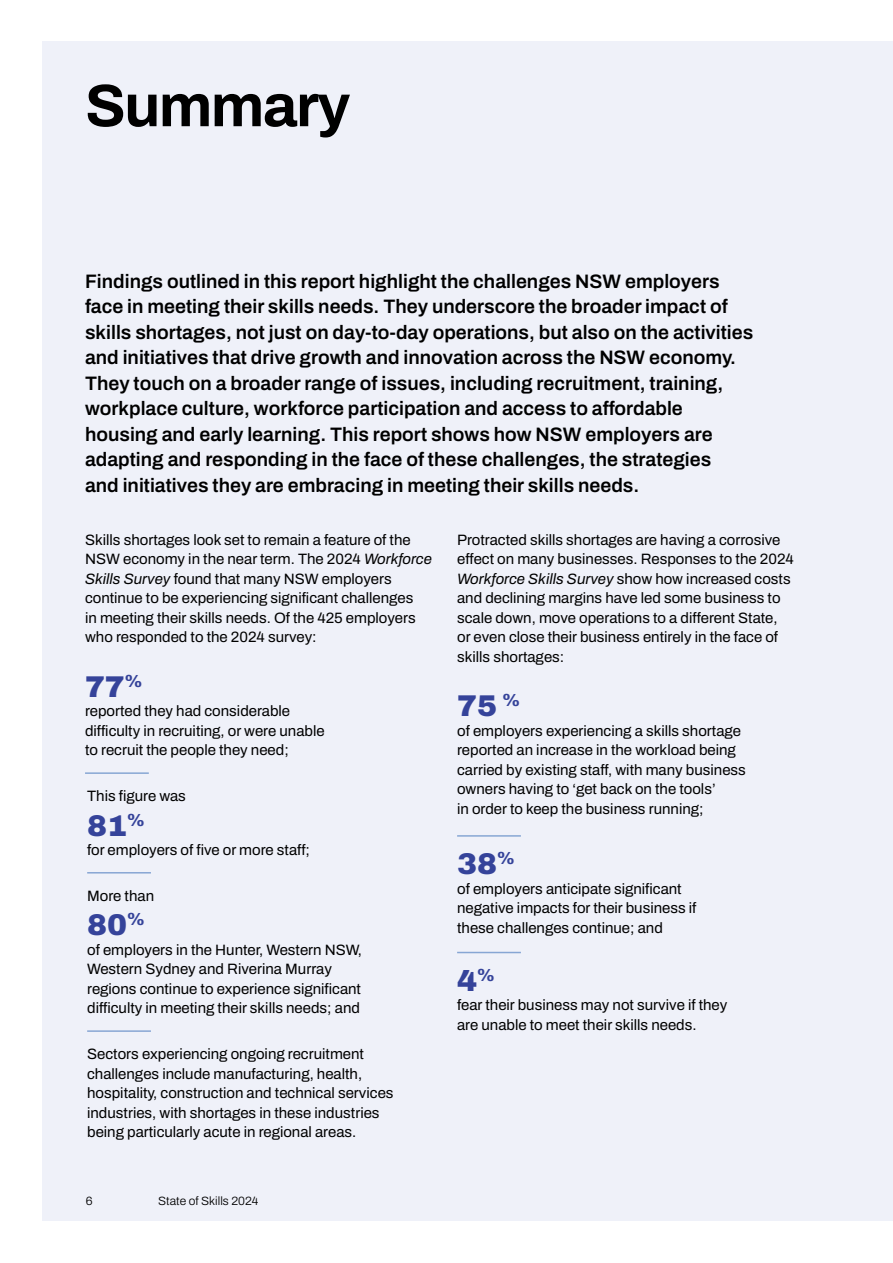
<style>
.page{position:relative;width:893px;height:1263px;background:#fff}
.page>*{position:absolute;margin:0;border:0;box-sizing:border-box;transform-origin:0 0}
.t1{font:700 60px "Archivo";letter-spacing:-.025em;color:#000}
.t2{font:900 30px "Archivo";color:#35439a}
.t3{font:600 19.5px/25.5px "Archivo";color:#000}
.t4{font:15px/19.5px "Archivo";color:#000}
.t5{font:300 12px "Archivo";color:#000}
.s1{font-style:italic}
</style>
<div class="page">
<div style="left:43px;top:41px;width:850px;height:1179px;background:#eff1f9"></div>
<hr style="left:457px;top:835px;width:64px;height:2px;background:#87a6d4">
<hr style="left:457px;top:952px;width:64px;height:1px;background:#87a6d4">
<hr style="left:85px;top:772px;width:64px;height:2px;background:#87a6d4">
<hr style="left:87px;top:872px;width:64px;height:1px;background:#87a6d4">
<hr style="left:87px;top:1030px;width:64px;height:2px;background:#87a6d4">
<h1 class="t1" style="left:85px;top:61px;width:267px">Summary</h1>
<p class="t3" style="left:85px;top:268px;width:670px">Findings outlined in this report highlight the challenges NSW employers face in meeting their skills needs. They underscore the broader impact of skills shortages, not just on day-to-day operations, but also on the activities and initiatives that drive growth and innovation across the NSW economy.<br>They touch on a broader range of issues, including recruitment, training, workplace culture, workforce participation and access to affordable housing and early learning. This report shows how NSW employers are adapting and responding in the face of these challenges, the strategies<br>and initiatives they are embracing in meeting their skills needs.</p>
<p class="t4" style="left:85px;top:530px;width:348px">Skills shortages look set to remain a feature of the NSW economy in the near term. The 2024 <span class="s1">Workforce Skills Survey</span> found that many NSW employers continue to be experiencing significant challenges<br>in meeting their skills needs. Of the 425 employers who responded to the 2024 survey:</p>
<p class="t4" style="left:457px;top:530px;width:338px">Protracted skills shortages are having a corrosive effect on many businesses. Responses to the 2024<br><span class="s1">Workforce Skills Survey</span> show how increased costs and declining margins have led some business to scale down, move operations to a different State, or even close their business entirely in the face of skills shortages:</p>
<h2 class="t2" style="left:85px;top:664px;width:59px">77<sup>%</sup></h2>
<p class="t4" style="left:85px;top:701px;width:241px">reported they had considerable difficulty in recruiting, or were unable to recruit the people they need;</p>
<p class="t4" style="left:87px;top:786px;width:100px">This figure was</p>
<h2 class="t2" style="left:87px;top:803px;width:59px">81<sup>%</sup></h2>
<p class="t4" style="left:87px;top:840px;width:224px">for employers of five or more staff;</p>
<p class="t4" style="left:87px;top:886px;width:68px">More than</p>
<h2 class="t2" style="left:87px;top:902px;width:59px">80<sup>%</sup></h2>
<p class="t4" style="left:87px;top:940px;width:276px">of employers in the Hunter, Western NSW, Western Sydney and Riverina Murray regions continue to experience significant difficulty in meeting their skills needs; and</p>
<p class="t4" style="left:87px;top:1044px;width:308px">Sectors experiencing ongoing recruitment challenges include manufacturing, health, hospitality, construction and technical services industries, with shortages in these industries being particularly acute in regional areas.</p>
<p class="t5" style="left:86px;top:1191px;width:8px">6</p>
<p class="t5" style="left:158px;top:1191px;width:102px">State of Skills 2024</p>
<h2 class="t2" style="left:457px;top:684px;width:64px">75 <sup>%</sup></h2>
<p class="t4" style="left:457px;top:721px;width:290px">of employers experiencing a skills shortage reported an increase in the workload being carried by existing staff, with many business owners having to ‘get back on the tools’<br>in order to keep the business running;</p>
<h2 class="t2" style="left:457px;top:841px;width:59px">38<sup>%</sup></h2>
<p class="t4" style="left:457px;top:879px;width:241px">of employers anticipate significant negative impacts for their business if these challenges continue; and</p>
<h2 class="t2" style="left:457px;top:958px;width:39px">4<sup>%</sup></h2>
<p class="t4" style="left:457px;top:995px;width:272px">fear their business may not survive if they are unable to meet their skills needs.</p>
</div>
